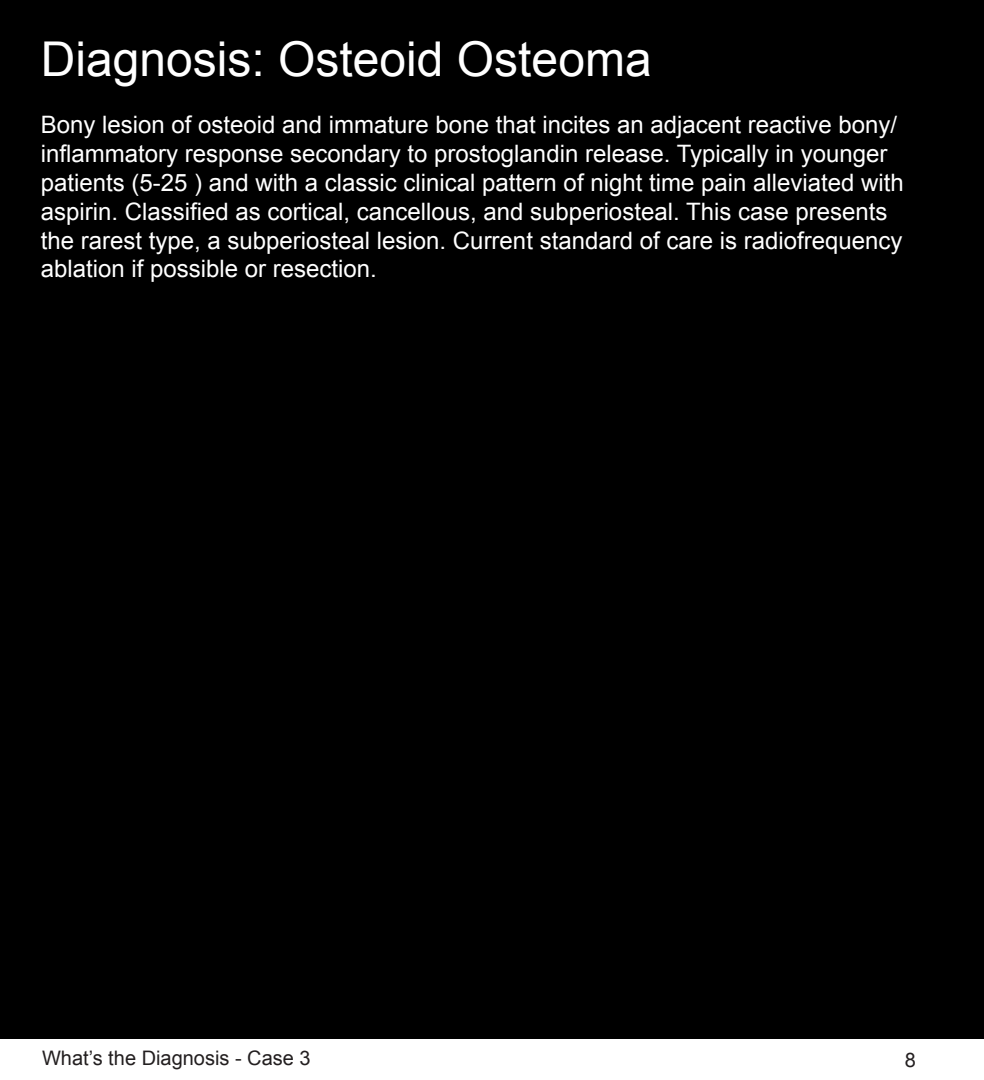
<style>
.page{position:relative;width:984px;height:1080px;background:#fff}
.page>*{position:absolute;margin:0;border:0;box-sizing:border-box;transform-origin:0 0}
.t1{font:48px "Arial";color:#fff}
.t2{font:24px/28.8px "Arial";color:#fff}
.t3{font:20px "Arial";color:#231f20}
</style>
<div class="page">
<div style="left:0;top:0;width:984px;height:1039px;background:#000"></div>
<h1 class="t1" style="left:41px;top:27px;width:612px">Diagnosis: Osteoid Osteoma</h1>
<p class="t2" style="left:41px;top:111px;width:865px">Bony lesion of osteoid and immature bone that incites an adjacent reactive bony/ inflammatory response secondary to prostoglandin release. Typically in younger patients (5-25 ) and with a classic clinical pattern of night time pain alleviated with aspirin. Classified as cortical, cancellous, and subperiosteal. This case presents the rarest type, a subperiosteal lesion. Current standard of care is radiofrequency ablation if possible or resection.</p>
<p class="t3" style="left:42px;top:1045px;width:270px">What’s the Diagnosis - Case 3</p>
<p class="t3" style="left:905px;top:1047px;width:13px">8</p>
</div>
